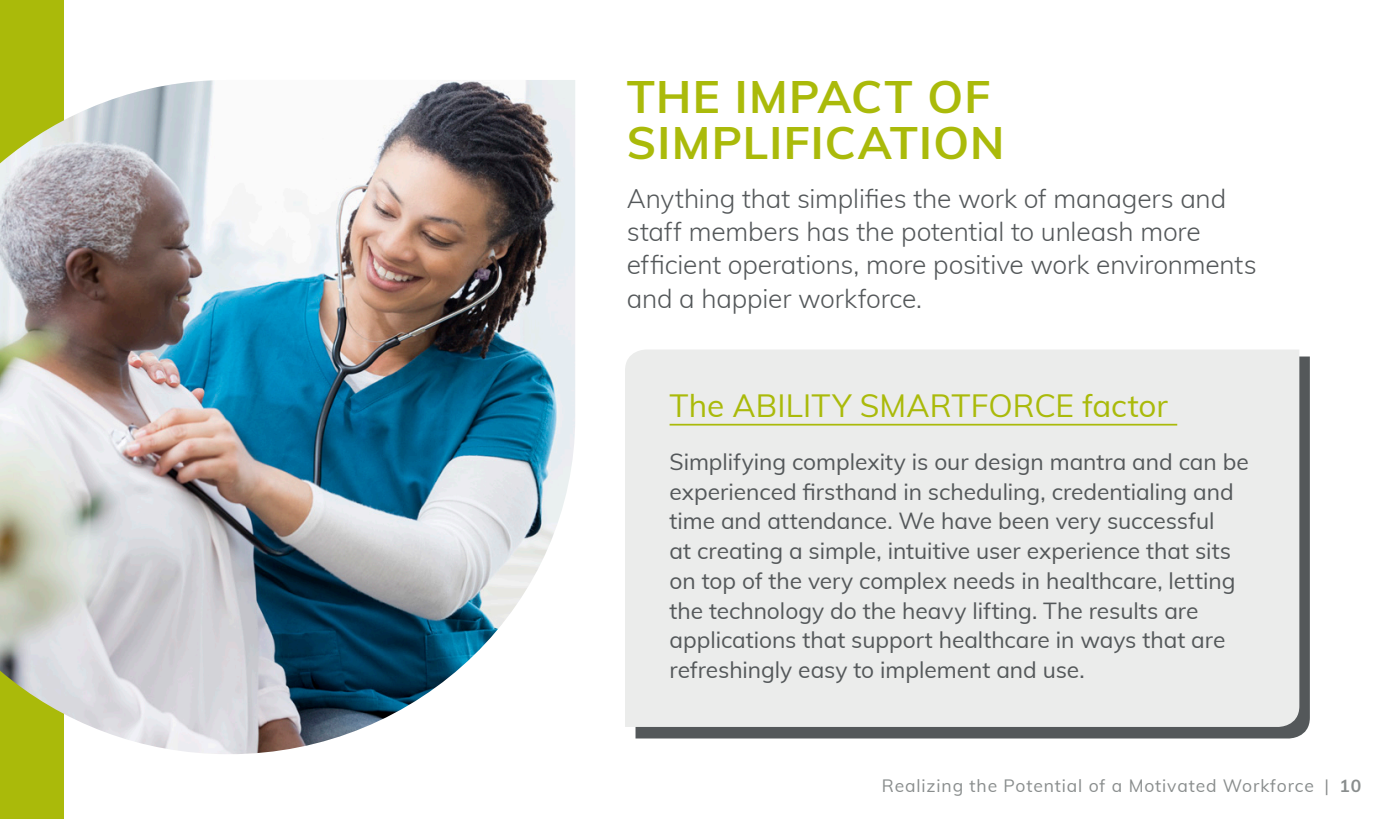
<style>
.page{position:relative;width:1386px;height:819px;background:#fff}
.page>*{position:absolute;margin:0;border:0;box-sizing:border-box;transform-origin:0 0}
.Numbered_Headline{font:700 45.5px/45.5px "Muli";letter-spacing:.03em;color:#aaba0a}
.Body{font:31.5px "Muli";letter-spacing:.005em;color:#aaba0a}
.Body-2{font:300 26.25px/33.2px "Muli";letter-spacing:-.005em;color:#54585a}
.Body-3{font:22.75px/29.8px "Muli";color:#54585a}
.t1{font:17.5px "Muli";letter-spacing:.05em;color:#898d8d}
.s1{font-weight:700}
</style>
<div class="page">
<svg style="left:636px;top:357px;width:674px;height:382px;background:#5c6061"></svg>
<div style="left:0;top:0;width:63px;height:819px;background:#aaba0a"></div>
<img style="left:0;top:80px;width:575px;height:674px">
<div style="left:625px;top:350px;width:674px;height:377px;background:#ebeceb"></div>
<hr style="left:670px;top:424px;width:507px;height:2px;background:#aaba0a">
<p class="Numbered_Headline" style="left:627px;top:72px;width:379px">THE IMPACT OF<br>SIMPLIFICATION</p>
<p class="Body-2" style="left:627px;top:181px;width:631px">Anything that simplifies the work of managers and staff members has the potential to unleash more efficient operations, more positive work environments and a happier workforce.</p>
<p class="Body" style="left:670px;top:382px;width:500px">The ABILITY SMARTFORCE factor</p>
<p class="Body-3" style="left:670px;top:446px;width:581px">Simplifying complexity is our design mantra and can be experienced firsthand in scheduling, credentialing and time and attendance. We have been very successful<br>at creating a simple, intuitive user experience that sits on top of the very complex needs in healthcare, letting the technology do the heavy lifting. The results are applications that support healthcare in ways that are refreshingly easy to implement and use.</p>
<p class="t1" style="left:882px;top:773px;width:481px">Realizing the Potential of a Motivated Workforce | <span class="s1">10</span></p>
</div>
